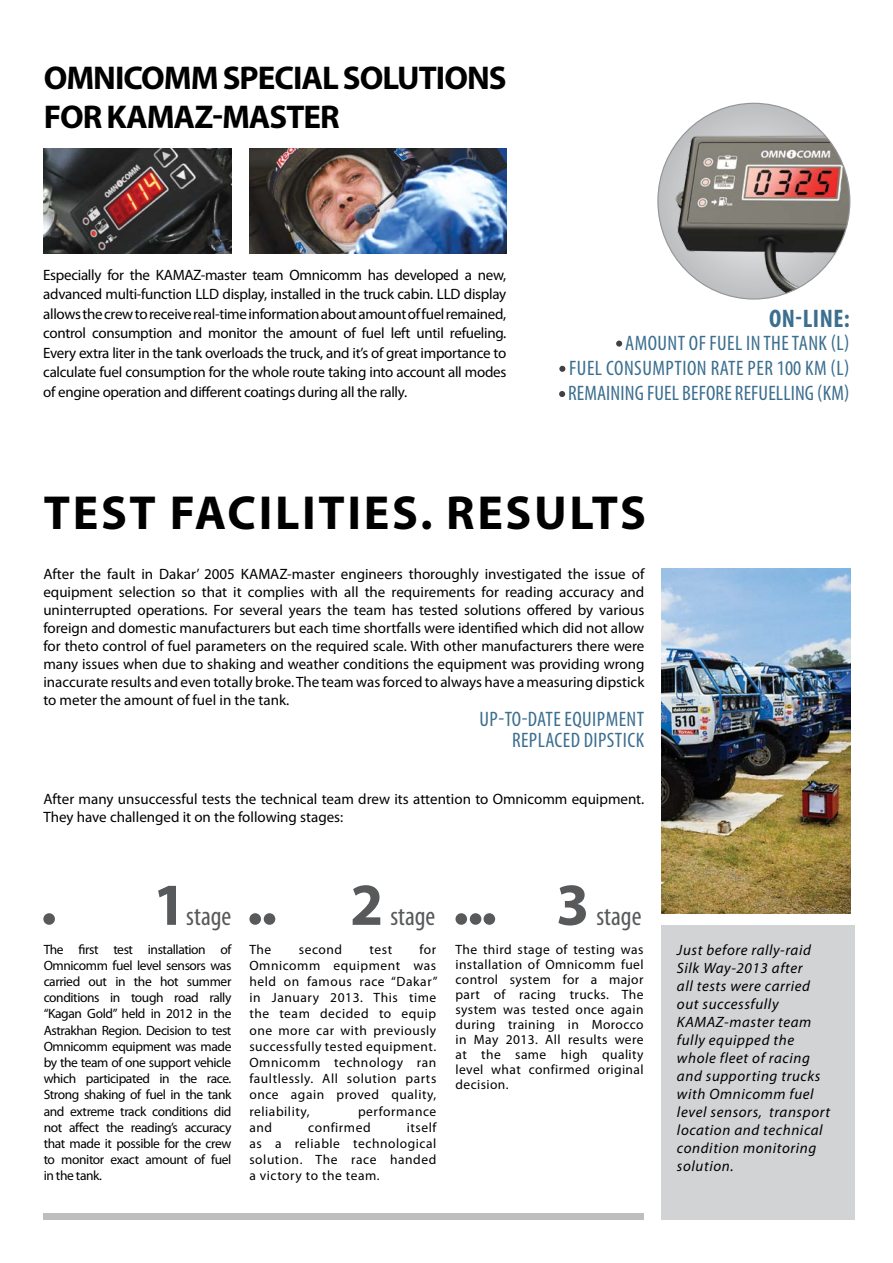
<style>
.page{position:relative;width:893px;height:1263px;background:#fff}
.page>*{position:absolute;margin:0;border:0;box-sizing:border-box;transform-origin:0 0}
.t1{font:700 60px "Myriad Pro";color:#58595b}
.t2{font:700 48px "Myriad Pro";letter-spacing:.055em;color:#000}
.t3{font:700 33px/39.6px "Myriad Pro";letter-spacing:-.03em;color:#000}
.t4{font:condensed 27px "Myriad Pro";color:#58595b}
.t5{font:700 condensed 25.5px "Myriad Pro";letter-spacing:.02em;color:#3b6e8f}
.t6{font:condensed 21px/25.2px "Myriad Pro";letter-spacing:.02em;color:#3b6e8f;text-align:right}
.t7{font:15px/18px "Myriad Pro";color:#000;text-align:justify}
.t8{font:italic 15px/18px "Myriad Pro";letter-spacing:.04em;color:#000}
.t9{font:13.5px/16.2px "Myriad Pro";letter-spacing:.035em;color:#000;text-align:justify}
</style>
<div class="page">
<svg style="left:616px;top:341px;width:6px;height:6px"></svg>
<svg style="left:559px;top:366px;width:6px;height:6px"></svg>
<svg style="left:559px;top:391px;width:6px;height:6px"></svg>
<img style="left:659px;top:103px;width:191px;height:196px">
<div style="left:662px;top:925px;width:193px;height:294px;background:#d1d3d4"></div>
<img style="left:662px;top:568px;width:188px;height:345px">
<img style="left:43px;top:149px;width:188px;height:104px">
<div style="left:43px;top:1213px;width:601px;height:6px;background:#bcbec0"></div>
<img style="left:249px;top:148px;width:257px;height:105px">
<div style="left:43px;top:913px;width:12px;height:12px;background:#58595b;border-radius:50%"></div>
<div style="left:249px;top:913px;width:12px;height:12px;background:#58595b;border-radius:50%"></div>
<div style="left:455px;top:913px;width:12px;height:12px;background:#58595b;border-radius:50%"></div>
<div style="left:264px;top:913px;width:11px;height:12px;background:#58595b;border-radius:50%"></div>
<div style="left:470px;top:913px;width:11px;height:12px;background:#58595b;border-radius:50%"></div>
<div style="left:484px;top:913px;width:11px;height:12px;background:#58595b;border-radius:50%"></div>
<h3 class="t3" style="left:44px;top:57px;width:464px">OMNICOMM SPECIAL SOLUTIONS<br>FOR KAMAZ-MASTER</h3>
<p class="t7" style="left:43px;top:265px;width:465px;line-height:19.5px">Especially for the KAMAZ-master team Omnicomm has developed a new, advanced multi-function LLD display, installed in the truck cabin. LLD display allows the crew to receive real-time information about amount of fuel remained, control consumption and monitor the amount of fuel left until refueling.<br>Every extra liter in the tank overloads the truck, and it’s of great importance to calculate fuel consumption for the whole route taking into account all modes of engine operation and different coatings during all the rally.</p>
<h3 class="t5" style="left:769px;top:303px;width:82px">ON-LINE:</h3>
<h3 class="t6" style="left:568px;top:330px;width:283px;text-align:justify;text-indent:57px">AMOUNT OF FUEL IN THE TANK (L)<br>FUEL CONSUMPTION RATE PER 100 KM (L)<br>REMAINING FUEL BEFORE REFUELLING (KM)</h3>
<h2 class="t2" style="left:44px;top:482px;width:604px">TEST FACILITIES. RESULTS</h2>
<p class="t7" style="left:43px;top:564px;width:603px">After the fault in Dakar’ 2005 KAMAZ-master engineers thoroughly investigated the issue of equipment selection so that it complies with all the requirements for reading accuracy and uninterrupted operations. For several years the team has tested solutions offered by various foreign and domestic manufacturers but each time shortfalls were identified which did not allow for theto control of fuel parameters on the required scale. With other manufacturers there were many issues when due to shaking and weather conditions the equipment was providing wrong inaccurate results and even totally broke. The team was forced to always have a measuring dipstick to meter the amount of fuel in the tank.</p>
<h3 class="t6" style="left:480px;top:708px;width:166px;line-height:21px">UP-TO-DATE EQUIPMENT<br>REPLACED DIPSTICK</h3>
<p class="t7" style="left:43px;top:789px;width:602px">After many unsuccessful tests the technical team drew its attention to Omnicomm equipment.<br>They have challenged it on the following stages:</p>
<h1 class="t1" style="left:153px;top:865px;width:35px">1</h1>
<h3 class="t4" style="left:186px;top:899px;width:47px">stage</h3>
<h1 class="t1" style="left:350px;top:865px;width:35px">2</h1>
<h3 class="t4" style="left:390px;top:899px;width:47px">stage</h3>
<p class="t9" style="left:44px;top:941px;width:189px">The first test installation of Omnicomm fuel level sensors was carried out in the hot summer conditions in tough road rally “Kagan Gold” held in 2012 in the Astrakhan Region. Decision to test Omnicomm equipment was made by the team of one support vehicle which participated in the race.<br>Strong shaking of fuel in the tank and extreme track conditions did not affect the reading’s accuracy that made it possible for the crew to monitor exact amount of fuel in the tank.</p>
<p class="t9" style="left:249px;top:941px;width:23px">The</p>
<p class="t9" style="left:299px;top:941px;width:45px">second</p>
<p class="t9" style="left:370px;top:941px;width:24px">test</p>
<p class="t9" style="left:249px;top:941px;width:190px;text-indent:170px">for Omnicomm equipment was held on famous race “Dakar” in January 2013. This time the team decided to equip one more car with previously successfully tested equipment.<br>Omnicomm technology ran faultlessly. All solution parts once again proved quality, reliability,</p>
<p class="t9" style="left:358px;top:1103px;width:80px">performance</p>
<p class="t9" style="left:249px;top:1119px;width:24px">and</p>
<p class="t9" style="left:308px;top:1119px;width:64px">confirmed</p>
<p class="t9" style="left:249px;top:1119px;width:188px;text-indent:157px">itself as a reliable technological solution. The race handed a victory to the team.</p>
<h1 class="t1" style="left:556px;top:865px;width:35px">3</h1>
<h3 class="t4" style="left:596px;top:899px;width:47px">stage</h3>
<p class="t9" style="left:455px;top:941px;width:190px;line-height:15px">The third stage of testing was installation of Omnicomm fuel control system for a major part of racing trucks. The system was tested once again during training in Morocco in May 2013. All results were at the same high quality level what confirmed original decision.</p>
<p class="t8" style="left:677px;top:940px;width:155px">Just before rally-raid<br>Silk Way-2013 after<br>all tests were carried out successfully<br>KAMAZ-master team fully equipped the whole fleet of racing and supporting trucks with Omnicomm fuel level sensors, transport location and technical condition monitoring solution.</p>
</div>
